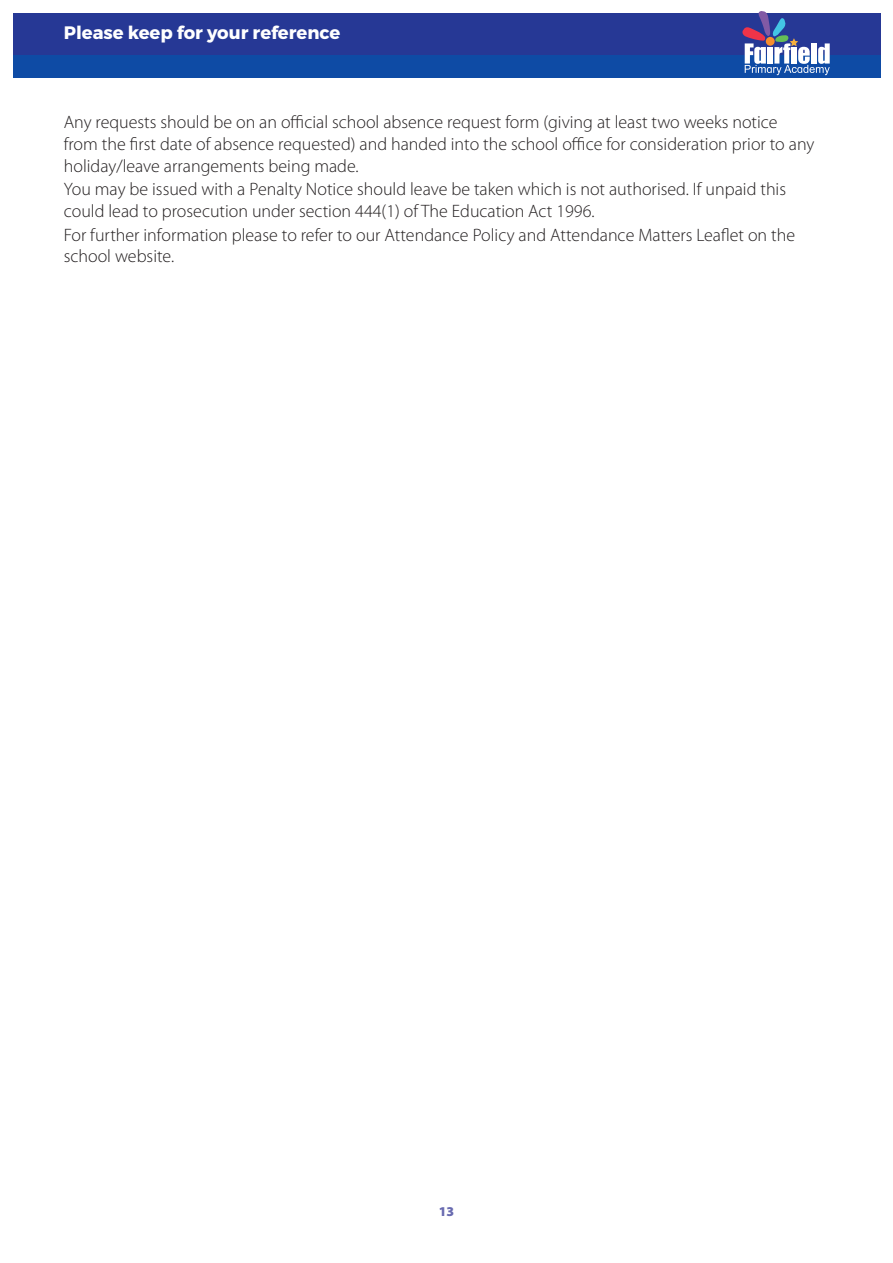
<style>
.page{position:relative;width:893px;height:1263px;background:#fff}
.page>*{position:absolute;margin:0;border:0;box-sizing:border-box;transform-origin:0 0}
.text-light{font:300 18px/21.6px "Myriad Pro";color:#231f20}
.t1{font:700 18px "Montserrat";color:#fff}
.t2{font:900 13.5px "Myriad Pro";color:#686ab0}
</style>
<div class="page">
<div style="left:13px;top:13px;width:867px;height:46px;background:#263895"></div>
<div style="left:13px;top:55px;width:867px;height:23px;background:#0e4ba5"></div>
<svg style="left:742px;top:11px;width:88px;height:64px"></svg>
<p class="t1" style="left:64px;top:22px;width:278px">Please keep for your reference</p>
<p class="text-light" style="left:64px;top:112px;width:752px">Any requests should be on an official school absence request form (giving at least two weeks notice from the first date of absence requested) and handed into the school office for consideration prior to any holiday/leave arrangements being made.</p>
<p class="text-light" style="left:64px;top:179px;width:724px">You may be issued with a Penalty Notice should leave be taken which is not authorised. If unpaid this could lead to prosecution under section 444(1) of The Education Act 1996.</p>
<p class="text-light" style="left:64px;top:224px;width:733px">For further information please to refer to our Attendance Policy and Attendance Matters Leaflet on the school website.</p>
<p class="t2" style="left:439px;top:1203px;width:17px">13</p>
</div>
